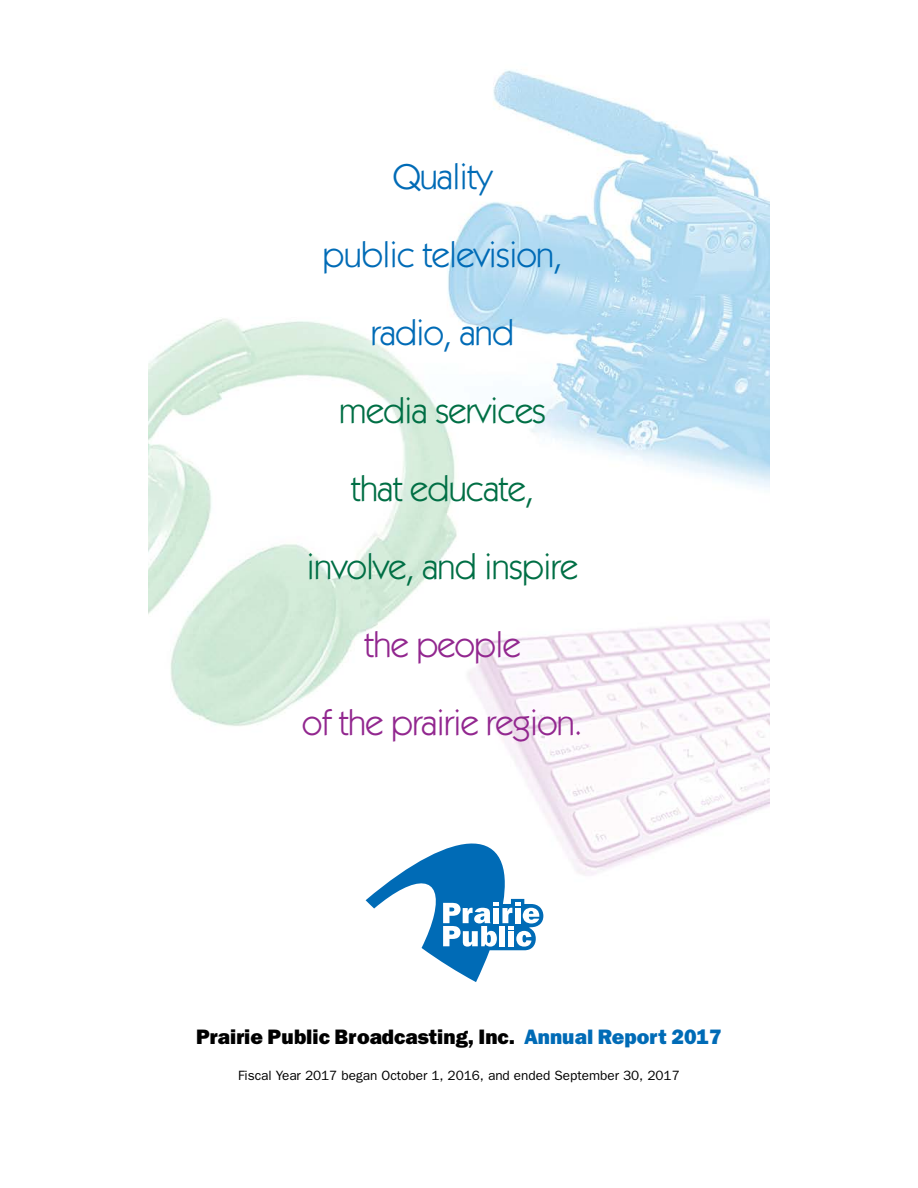
<style>
.page{position:relative;width:918px;height:1188px;background:#fff}
.page>*{position:absolute;margin:0;border:0;box-sizing:border-box;transform-origin:0 0}
.t1{font:36px/78px "Itc Kabel";letter-spacing:-.02em;color:#006f45;text-align:center}
.t2{font:36px/78px "Itc Kabel";letter-spacing:-.02em;color:#006bb6;text-align:center}
.t3{font:36px/78px "Itc Kabel";letter-spacing:-.02em;color:#92278f;text-align:center}
.t4{font:800 21px "Franklin Gothic";color:#000}
.t5{font:13.5px "Franklin Gothic";color:#000}
.s1{color:#006bb6}
</style>
<div class="page">
<img style="left:149px;top:70px;width:621px;height:849px">
<svg style="left:366px;top:844px;width:177px;height:138px"></svg>
<h1 class="t2" style="left:323px;top:138px;width:241px">Quality<br>public television, radio, and</h1>
<h1 class="t1" style="left:307px;top:372px;width:273px">media services<br>that educate, involve, and inspire</h1>
<h1 class="t3" style="left:302px;top:606px;width:282px">the people<br>of the prairie region.</h1>
<h2 class="t4" style="left:196px;top:1024px;width:527px">Prairie Public Broadcasting, Inc. <span class="s1">Annual Report 2017</span></h2>
<p class="t5" style="left:238px;top:1070px;width:443px">Fiscal Year 2017 began October 1, 2016, and ended September 30, 2017</p>
</div>
